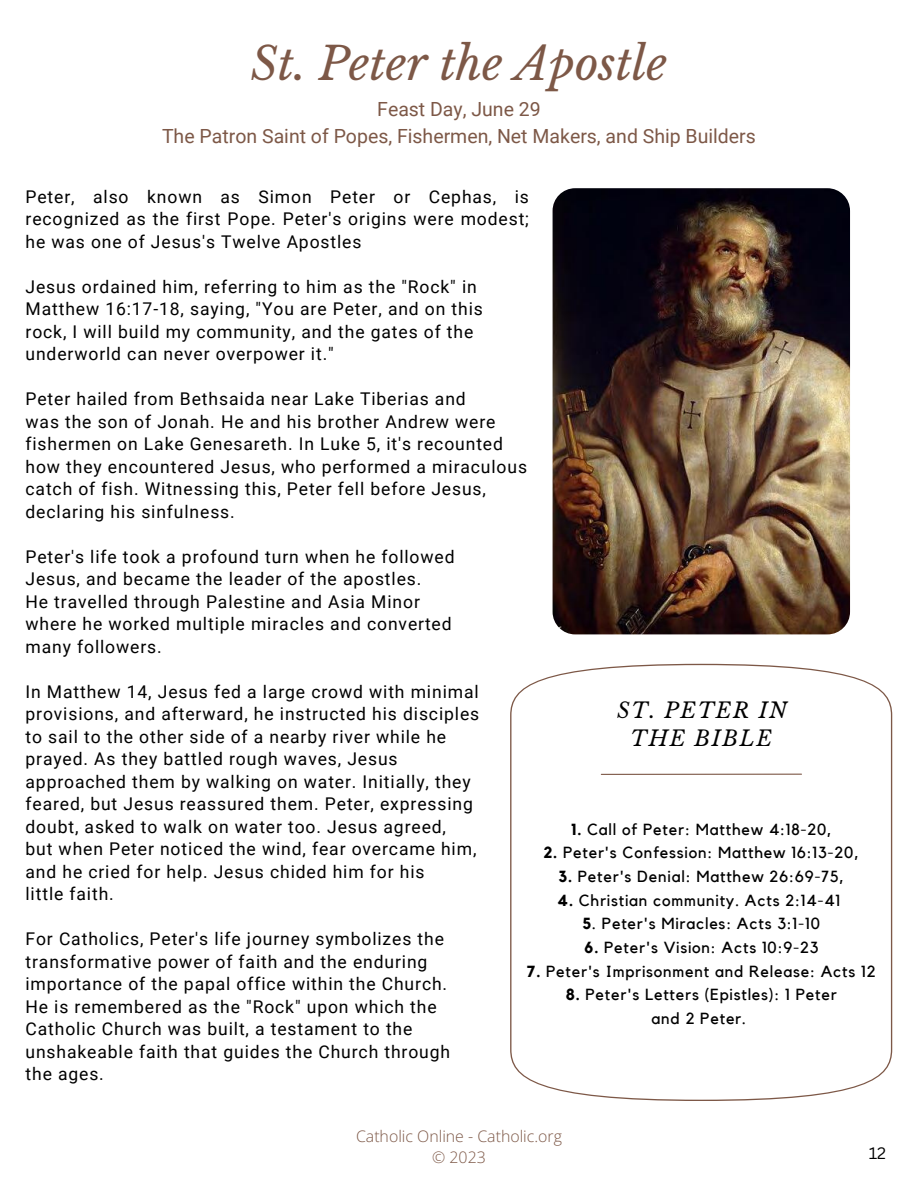
<style>
.page{position:relative;width:918px;height:1188px;background:#fff}
.page>*{position:absolute;margin:0;border:0;box-sizing:border-box;transform-origin:0 0}
.t1{font:italic 45.15px "Libre Baskerville";color:#7d5847}
.t2{font:italic 21.15px/28.2px "Libre Baskerville";letter-spacing:.08em;color:#000;text-align:center}
.t3{font:19.5px "Roboto";color:#7d5847}
.t4{font:17.55px/22.5px "Roboto";letter-spacing:.05em;color:#000}
.t5{font:16.2px "Canva Sans";color:#000}
.t6{font:16.05px "Kollektif";letter-spacing:.05em;color:#000}
.t7{font:300 15.9px/21.3px "Open Sans";color:#7d5847;text-align:center}
.s1{font-weight:700}
</style>
<div class="page">
<hr style="left:601px;top:774px;width:200px;height:1px;background:#7d5847">
<img style="left:553px;top:188px;width:297px;height:446px;border-radius:23px">
<p class="t1" style="left:251px;top:36px;width:418px">St. Peter the Apostle</p>
<p class="t3" style="left:377px;top:98px;width:165px">Feast Day, June 29</p>
<p class="t3" style="left:162px;top:125px;width:595px">The Patron Saint of Popes, Fishermen, Net Makers, and Ship Builders</p>
<p class="t4" style="left:26px;top:186px;width:505px;text-align:justify">Peter, also known as Simon Peter or Cephas, is recognized as the first Pope. Peter's origins were modest; he was one of Jesus's Twelve Apostles</p>
<p class="t4" style="left:26px;top:276px;width:459px">Jesus ordained him, referring to him as the "Rock" in Matthew 16:17-18, saying, "You are Peter, and on this rock, I will build my community, and the gates of the underworld can never overpower it."</p>
<p class="t4" style="left:26px;top:388px;width:442px">Peter hailed from Bethsaida near Lake Tiberias and</p>
<p class="t4" style="left:26px;top:411px;width:503px">was the son of Jonah. He and his brother Andrew were fishermen on Lake Genesareth. In Luke 5, it's recounted how they encountered Jesus, who performed a miraculous catch of fish. Witnessing this, Peter fell before Jesus, declaring his sinfulness.</p>
<p class="t4" style="left:26px;top:546px;width:431px">Peter's life took a profound turn when he followed</p>
<p class="t4" style="left:26px;top:568px;width:397px">Jesus, and became the leader of the apostles.</p>
<p class="t4" style="left:26px;top:591px;width:396px">He travelled through Palestine and Asia Minor</p>
<p class="t4" style="left:26px;top:613px;width:428px">where he worked multiple miracles and converted</p>
<p class="t4" style="left:26px;top:636px;width:138px">many followers.</p>
<p class="t4" style="left:26px;top:681px;width:455px">In Matthew 14, Jesus fed a large crowd with minimal provisions, and afterward, he instructed his disciples</p>
<p class="t4" style="left:26px;top:726px;width:422px">to sail to the other side of a nearby river while he</p>
<p class="t4" style="left:26px;top:748px;width:374px">prayed. As they battled rough waves, Jesus</p>
<p class="t4" style="left:26px;top:771px;width:447px">approached them by walking on water. Initially, they</p>
<p class="t4" style="left:26px;top:793px;width:449px">feared, but Jesus reassured them. Peter, expressing</p>
<p class="t4" style="left:26px;top:816px;width:422px">doubt, asked to walk on water too. Jesus agreed,</p>
<p class="t4" style="left:26px;top:838px;width:452px">but when Peter noticed the wind, fear overcame him,</p>
<p class="t4" style="left:26px;top:861px;width:400px">and he cried for help. Jesus chided him for his</p>
<p class="t4" style="left:26px;top:883px;width:90px">little faith.</p>
<p class="t4" style="left:26px;top:928px;width:420px">For Catholics, Peter's life journey symbolizes the transformative power of faith and the enduring</p>
<p class="t4" style="left:26px;top:973px;width:423px">importance of the papal office within the Church.</p>
<p class="t4" style="left:26px;top:996px;width:413px">He is remembered as the "Rock" upon which the</p>
<p class="t4" style="left:26px;top:1018px;width:388px">Catholic Church was built, a testament to the</p>
<p class="t4" style="left:26px;top:1041px;width:426px">unshakeable faith that guides the Church through</p>
<p class="t4" style="left:26px;top:1063px;width:80px">the ages.</p>
<p class="t2" style="left:617px;top:697px;width:171px">ST. PETER IN<br>THE BIBLE</p>
<p class="t6" style="left:571px;top:822px;width:263px"><span class="s1">1.</span> Call of Peter: Matthew 4:18-20,</p>
<p class="t6" style="left:544px;top:845px;width:317px"><span class="s1">2.</span> Peter's Confession: Matthew 16:13-20,</p>
<p class="t6" style="left:558px;top:869px;width:287px"><span class="s1">3.</span> Peter's Denial: Matthew 26:69-75,</p>
<p class="t6" style="left:557px;top:893px;width:285px"><span class="s1">4.</span> Christian community. Acts 2:14-41</p>
<p class="t6" style="left:583px;top:916px;width:239px"><span class="s1">5</span>. Peter's Miracles: Acts 3:1-10</p>
<p class="t6" style="left:584px;top:940px;width:236px"><span class="s1">6.</span> Peter's Vision: Acts 10:9-23</p>
<p class="t6" style="left:527px;top:964px;width:350px"><span class="s1">7.</span> Peter's Imprisonment and Release: Acts 12</p>
<p class="t6" style="left:566px;top:987px;width:273px"><span class="s1">8.</span> Peter's Letters (Epistles): 1 Peter</p>
<p class="t6" style="left:652px;top:1011px;width:96px">and 2 Peter.</p>
<p class="t7" style="left:356px;top:1125px;width:207px">Catholic Online - Catholic.org © 2023</p>
<p class="t5" style="left:869px;top:1141px;width:19px">12</p>
</div>
